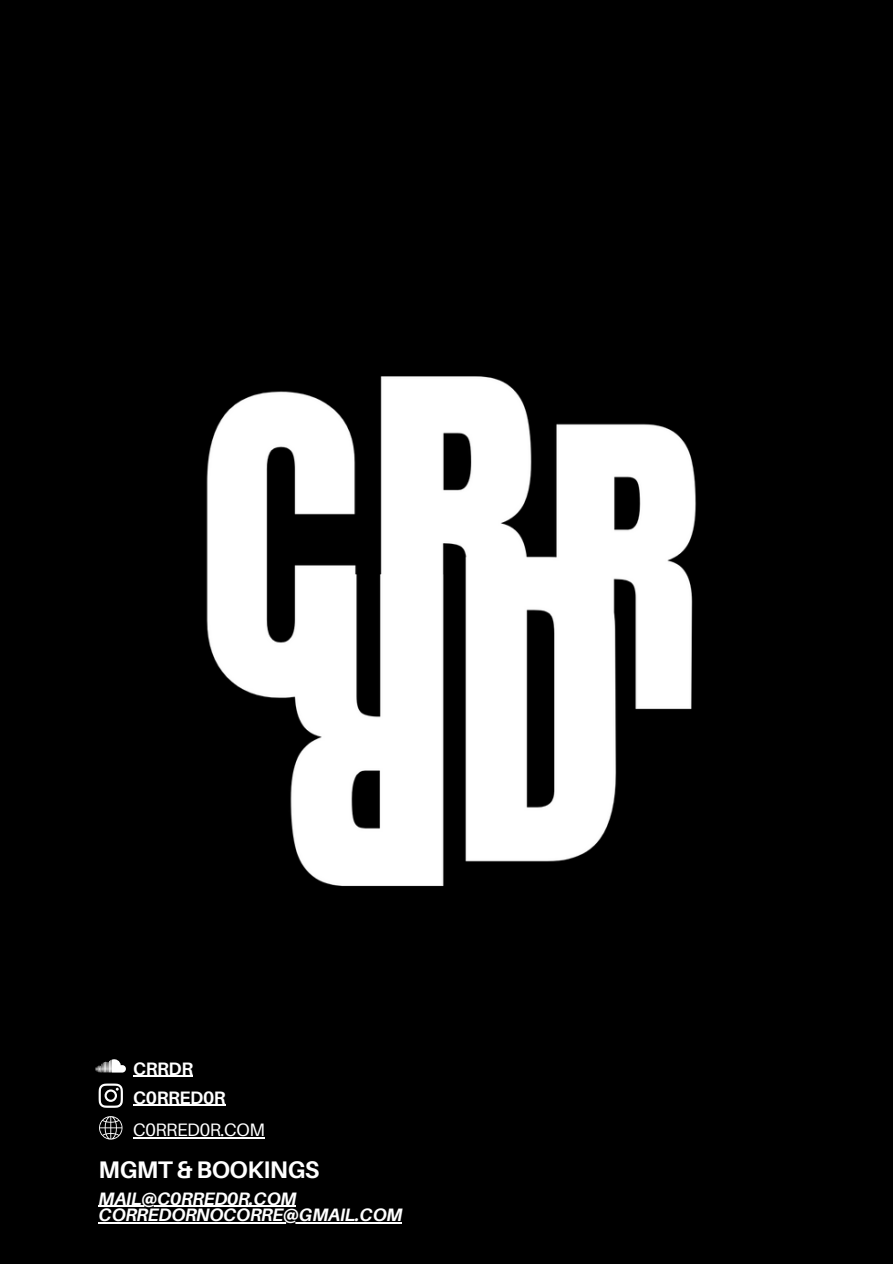
<style>
.page{position:relative;width:893px;height:1264px;background:#fff}
.page>*{position:absolute;margin:0;border:0;box-sizing:border-box;transform-origin:0 0}
.t1{font:700 24px "Aileron";letter-spacing:-.02em;color:#fff}
.t2{font:italic 700 18px "Aileron";letter-spacing:-.02em;color:#fff}
.t3{font:700 18px "Aileron";letter-spacing:-.02em;color:#fff}
.t4{font:18px "Aileron";letter-spacing:-.02em;color:#fff}
</style>
<div class="page">
<div style="left:0;top:0;width:892px;height:1263px;background:#000"></div>
<svg style="left:99px;top:1083px;width:24px;height:24px"></svg>
<svg style="left:96px;top:1059px;width:30px;height:13px"></svg>
<svg style="left:99px;top:1116px;width:24px;height:23px"></svg>
<img style="left:206px;top:376px;width:491px;height:510px">
<hr style="left:133px;top:1137px;width:131px;height:1px;background:#fff">
<hr style="left:133px;top:1104px;width:92px;height:1px;background:#fff">
<hr style="left:133px;top:1075px;width:60px;height:1px;background:#fff">
<hr style="left:99px;top:1205px;width:197px;height:1px;background:#fff">
<hr style="left:99px;top:1222px;width:303px;height:1px;background:#fff">
<h2 class="t3" style="left:133px;top:1057px;width:61px">CRRDR</h2>
<p class="t3" style="left:133px;top:1086px;width:94px">C0RRED0R</p>
<p class="t4" style="left:133px;top:1118px;width:133px">C0RRED0R.COM</p>
<h2 class="t1" style="left:99px;top:1154px;width:222px">MGMT &amp; BOOKINGS</h2>
<p class="t2" style="left:99px;top:1187px;width:199px">MAIL@C0RRED0R.COM</p>
<p class="t2" style="left:99px;top:1203px;width:305px">CORREDORNOCORRE@GMAIL.COM</p>
</div>
